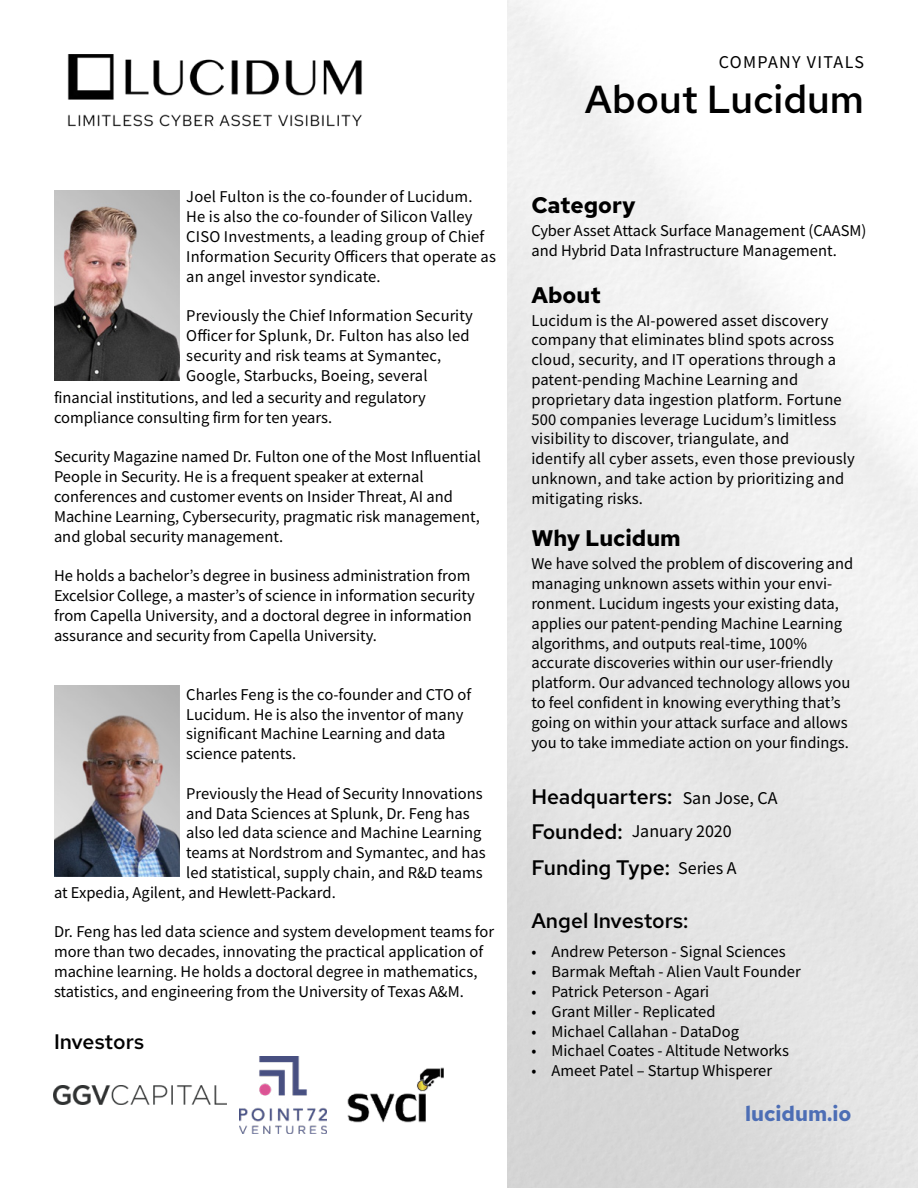
<style>
.page{position:relative;width:918px;height:1188px;background:#fff}
.page>*{position:absolute;margin:0;border:0;box-sizing:border-box;transform-origin:0 0}
.t1{font:500 39px "Red Hat Text";color:#000}
.t2{font:700 22.5px "Red Hat Text";color:#000}
.t3{font:500 21px/35.1px "Red Hat Text";color:#000}
.t4{font:700 21px "Red Hat Text";color:#4d6eb5}
.t5{font:18px/33.5px "Source Sans Variable";color:#000}
.t6{font:18px "Source Sans Variable";letter-spacing:.07em;color:#000}
.t7{font:16.5px/19.8px "Source Sans Variable";color:#000}
</style>
<div class="page">
<img style="left:67px;top:54px;width:295px;height:73px">
<img style="left:54px;top:190px;width:126px;height:191px">
<img style="left:54px;top:686px;width:126px;height:191px">
<img style="left:54px;top:1086px;width:173px;height:19px">
<img style="left:239px;top:1056px;width:87px;height:78px">
<img style="left:348px;top:1068px;width:96px;height:55px">
<p class="t7" style="left:186px;top:187px;width:311px">Joel Fulton is the co-founder of Lucidum.<br>He is also the co-founder of Silicon Valley CISO Investments, a leading group of Chief Information Security Officers that operate as an angel investor syndicate.</p>
<p class="t7" style="left:186px;top:306px;width:288px">Previously the Chief Information Security Officer for Splunk, Dr. Fulton has also led security and risk teams at Symantec, Google, Starbucks, Boeing, several</p>
<p class="t7" style="left:54px;top:388px;width:373px">financial institutions, and led a security and regulatory compliance consulting firm for ten years.</p>
<p class="t7" style="left:54px;top:447px;width:428px">Security Magazine named Dr. Fulton one of the Most Influential People in Security. He is a frequent speaker at external conferences and customer events on Insider Threat, AI and Machine Learning, Cybersecurity, pragmatic risk management, and global security management.</p>
<p class="t7" style="left:54px;top:566px;width:422px">He holds a bachelor’s degree in business administration from Excelsior College, a master’s of science in information security from Capella University, and a doctoral degree in information assurance and security from Capella University.</p>
<p class="t7" style="left:186px;top:685px;width:287px">Charles Feng is the co-founder and CTO of Lucidum. He is also the inventor of many significant Machine Learning and data science patents.</p>
<p class="t7" style="left:186px;top:784px;width:298px">Previously the Head of Security Innovations</p>
<p class="t7" style="left:186px;top:803px;width:285px">and Data Sciences at Splunk, Dr. Feng has</p>
<p class="t7" style="left:186px;top:823px;width:297px">also led data science and Machine Learning</p>
<p class="t7" style="left:186px;top:843px;width:301px">teams at Nordstrom and Symantec, and has</p>
<p class="t7" style="left:186px;top:863px;width:298px">led statistical, supply chain, and R&amp;D teams</p>
<p class="t7" style="left:54px;top:882px;width:283px">at Expedia, Agilent, and Hewlett-Packard.</p>
<p class="t7" style="left:54px;top:922px;width:442px">Dr. Feng has led data science and system development teams for more than two decades, innovating the practical application of machine learning. He holds a doctoral degree in mathematics, statistics, and engineering from the University of Texas A&amp;M.</p>
<p class="t3" style="left:54px;top:1023px;width:92px">Investors</p>
<p class="t6" style="left:719px;top:51px;width:147px">COMPANY VITALS</p>
<h1 class="t1" style="left:585px;top:74px;width:281px">About Lucidum</h1>
<h2 class="t2" style="left:531px;top:190px;width:106px">Category</h2>
<p class="t7" style="left:531px;top:221px;width:337px">Cyber Asset Attack Surface Management (CAASM) and Hybrid Data Infrastructure Management.</p>
<h2 class="t2" style="left:531px;top:280px;width:71px">About</h2>
<p class="t7" style="left:531px;top:310px;width:325px">Lucidum is the AI-powered asset discovery company that eliminates blind spots across cloud, security, and IT operations through a patent-pending Machine Learning and proprietary data ingestion platform. Fortune 500 companies leverage Lucidum’s limitless visibility to discover, triangulate, and<br>identify all cyber assets, even those previously unknown, and take action by prioritizing and mitigating risks.</p>
<h2 class="t2" style="left:531px;top:524px;width:151px">Why Lucidum</h2>
<p class="t7" style="left:531px;top:554px;width:324px">We have solved the problem of discovering and managing unknown assets within your envi&shy;ronment. Lucidum ingests your existing data, applies our patent-pending Machine Learning algorithms, and outputs real-time, 100% accurate discoveries within our user-friendly platform. Our advanced technology allows you to feel confident in knowing everything that’s going on within your attack surface and allows you to take immediate action on your findings.</p>
<p class="t3" style="left:531px;top:779px;width:142px">Headquarters:<br>Founded:<br>Funding Type:</p>
<p class="t3" style="left:531px;top:902px;width:159px">Angel Investors:</p>
<p class="t7" style="left:531px;top:942px;width:256px">• Andrew Peterson - Signal Sciences</p>
<p class="t7" style="left:531px;top:962px;width:271px">• Barmak Meftah - Alien Vault Founder</p>
<p class="t7" style="left:531px;top:982px;width:179px">• Patrick Peterson - Agari</p>
<p class="t7" style="left:531px;top:1002px;width:186px">• Grant Miller - Replicated</p>
<p class="t7" style="left:531px;top:1021px;width:209px">• Michael Callahan - DataDog</p>
<p class="t7" style="left:531px;top:1041px;width:259px">• Michael Coates - Altitude Networks</p>
<p class="t7" style="left:531px;top:1061px;width:242px">• Ameet Patel – Startup Whisperer</p>
<p class="t5" style="left:632px;top:781px;width:148px;text-indent:51px">San Jose, CA<br>January 2020</p>
<p class="t5" style="left:678px;top:851px;width:60px">Series A</p>
<p class="t4" style="left:745px;top:1099px;width:108px">lucidum.io</p>
</div>
